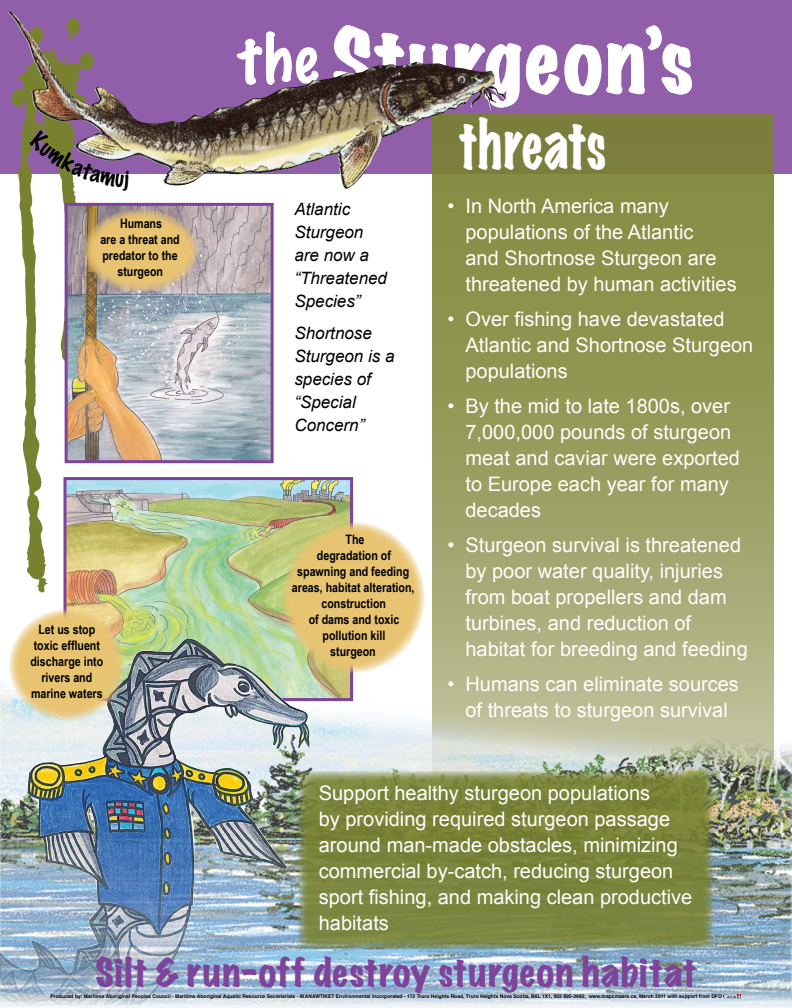
<style>
.page{position:relative;width:792px;height:1008px;background:#fff}
.page>*{position:absolute;margin:0;border:0;box-sizing:border-box;transform-origin:0 0}
.t1{font:expanded 80px "Marker Felt";letter-spacing:.04em;color:#fff}
.t2{font:expanded 60px "Marker Felt";letter-spacing:.005em;color:#fff;scale:.8 1}
.t3{font:expanded 36px "Marker Felt";letter-spacing:.025em;color:#7e439a}
.t4{font:20px/26px "Arial";color:#fff}
.t5{font:italic 17px/23px "Arial";color:#000}
.t6{font:700 13px/16px "Arial Narrow";color:#000;text-align:center}
.t7{font:700 5px "Helvetica";color:#000}
.s1{font-weight:100;font-stretch:normal;font-size:60px}
.s2{color:#fff}
</style>
<div class="page">
<div style="left:0;top:0;width:792px;height:173px;background:#915fa9"></div>
<svg style="left:432px;top:114px;width:342px;height:551px;background:#94995a"></svg>
<img style="left:0;top:665px;width:792px;height:343px">
<svg style="left:506px;top:43px;width:95px;height:64px"></svg>
<svg style="left:607px;top:25px;width:85px;height:69px"></svg>
<img style="left:8px;top:12px;width:498px;height:177px">
<img style="left:129px;top:207px;width:141px;height:252px">
<div style="left:65px;top:203px;width:209px;height:260px;border:3px solid #7e439a"></div>
<img style="left:63px;top:477px;width:292px;height:226px">
<img style="left:0;top:639px;width:310px;height:366px">
<svg style="left:723px;top:994px;width:18px;height:4px"></svg>
<svg style="left:83px;top:209px;width:116px;height:83px;background:#dfbe79"></svg>
<svg style="left:283px;top:522px;width:142px;height:151px;background:#e6c679"></svg>
<svg style="left:298px;top:771px;width:416px;height:177px;background:#7c8641"></svg>
<svg style="left:9px;top:609px;width:116px;height:112px;background:#e6c77e"></svg>
<img style="left:12px;top:18px;width:117px;height:574px">
<p class="t6" style="left:100px;top:215px;width:81px">Humans<br>are a threat and predator to the sturgeon</p>
<p class="t6" style="left:30px;top:621px;width:74px">Let us stop toxic effluent discharge into rivers and marine waters</p>
<h1 class="t1" style="left:239px;top:2px;width:456px"><span class="s1">the</span> Sturgeon’s</h1>
<h2 class="t2" style="left:459px;top:101px;width:186px">threats</h2>
<p class="t5" style="left:294px;top:198px;width:94px">Atlantic<br>Sturgeon are now a “Threatened<br>Species”</p>
<p class="t5" style="left:294px;top:322px;width:102px">Shortnose<br>Sturgeon is a species of “Special<br>Concern”</p>
<p class="t4" style="left:466px;top:193px;width:273px;text-indent:-18px">• In North America many populations of the Atlantic<br>and Shortnose Sturgeon are threatened by human activities</p>
<p class="t4" style="left:466px;top:306px;width:289px;text-indent:-18px">• Over fishing have devastated<br>Atlantic and Shortnose Sturgeon populations</p>
<p class="t4" style="left:466px;top:393px;width:276px;text-indent:-18px">• By the mid to late 1800s, over<br>7,000,000 pounds of sturgeon meat and caviar were exported to Europe each year for many decades</p>
<p class="t4" style="left:466px;top:532px;width:284px;text-indent:-18px">• Sturgeon survival is threatened by poor water quality, injuries from boat propellers and dam turbines, and reduction of habitat for breeding and feeding</p>
<p class="t4" style="left:448px;top:671px;width:293px;text-align:center">• Humans can eliminate sources of threats to sturgeon survival</p>
<p class="t6" style="left:292px;top:531px;width:124px">The<br>degradation of spawning and feeding areas, habitat alteration, construction<br>of dams and toxic pollution kill<br>sturgeon</p>
<p class="t4" style="left:319px;top:780px;width:375px">Support healthy sturgeon populations<br>by providing required sturgeon passage around man-made obstacles, minimizing commercial by-catch, reducing sturgeon sport fishing, and making clean productive habitats</p>
<h3 class="t3" style="left:96px;top:946px;width:602px">Silt &amp; run-off destroy sturgeon habitat</h3>
<p class="t7" style="left:51px;top:992px;width:692px">Produced by: Maritime Aboriginal Peoples Council - Maritime Aboriginal Aquatic Resource Secretariate - IKANAWTIKET Environmental Incorporated - 172 Truro Heights Road, Truro Heights Nova Scotia, B6L 1X1, 902 895-2982, www.mapcmaars.ca, March 2011 with support from DFO <span class="s2">Canada</span></p>
</div>
